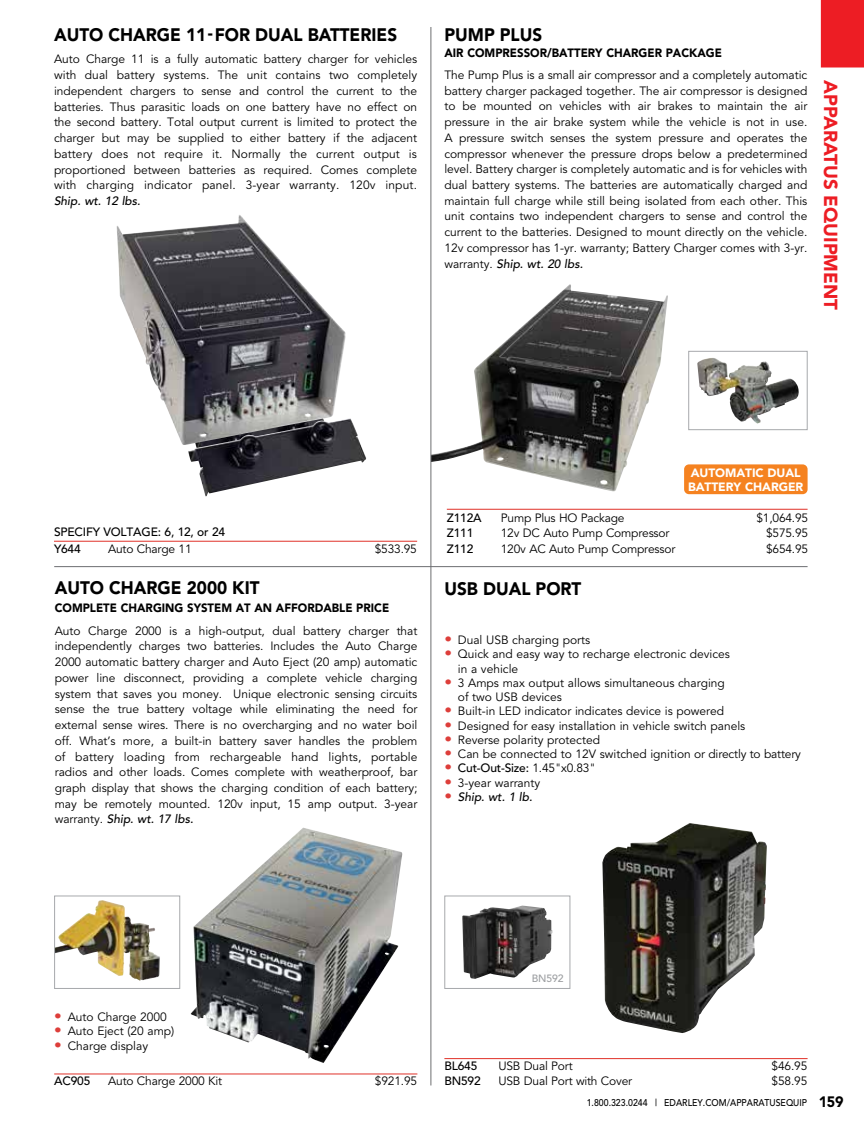
<style>
.page{position:relative;width:864px;height:1134px;background:#fff}
.page>*{position:absolute;margin:0;border:0;box-sizing:border-box;transform-origin:0 0}
.t1{font:900 18.75px "Avenir";color:#ed1d24}
.t2{font:900 18px "Avenir";color:#000;scale:.95 1}
.t3{font:12px/15.8px "Avenir";color:#000;text-align:justify}
.t4{font:500 12px/16.6px "Avenir";letter-spacing:-.015em;color:#000}
.t5{font:900 12px "Avenir";color:#000;scale:.95 1}
.t6{font:italic 500 12px "Avenir";letter-spacing:-.005em;color:#000}
.t7{font:900 12px/13.5px "Avenir";letter-spacing:-.005em;color:#fff}
.t8{font:500 10.5px "Avenir";letter-spacing:-.015em;color:#9d9fa2}
.t9{font:500 9.75px "Avenir";color:#000;scale:.9 1}
.s1{font-weight:500;font-style:italic}
.s2{font-size:14.4px;color:#dd3e3a}
.s3{font-weight:400;font-size:14.4px;color:#dd3e3a}
.s4{font-weight:400}
.s5{font-weight:400;font-style:normal;font-size:14.4px;color:#dd3e3a}
.s6{font-weight:900;font-size:15px}
</style>
<div class="page">
<div style="left:821px;top:0;width:43px;height:68px;background:#ed1d24"></div>
<hr style="left:54px;top:566px;width:754px;height:1px;background:#6d6e71">
<img style="left:432px;top:284px;width:236px;height:208px">
<hr style="left:447px;top:509px;width:361px;height:1px;background:#e03128">
<img style="left:697px;top:358px;width:102px;height:66px">
<div style="left:688px;top:351px;width:120px;height:79px;border:1px solid #a7a9ac"></div>
<img style="left:191px;top:828px;width:212px;height:235px">
<hr style="left:54px;top:1074px;width:363px;height:1px;background:#e03128">
<img style="left:56px;top:900px;width:104px;height:81px">
<div style="left:54px;top:896px;width:126px;height:93px;border:1px solid #a7a9ac"></div>
<hr style="left:431px;top:27px;width:1px;height:1058px;background:#6d6e71">
<img style="left:117px;top:215px;width:233px;height:247px">
<hr style="left:54px;top:541px;width:363px;height:1px;background:#e03128">
<div style="left:684px;top:464px;width:124px;height:30px;background:#f58220;border-radius:5px"></div>
<img style="left:462px;top:906px;width:91px;height:73px">
<div style="left:444px;top:896px;width:126px;height:93px;border:1px solid #a7a9ac"></div>
<hr style="left:444px;top:1058px;width:364px;height:1px;background:#e03128">
<img style="left:602px;top:823px;width:165px;height:210px">
<h2 class="t2" style="left:54px;top:24px;width:363px">AUTO CHARGE 11-FOR DUAL BATTERIES</h2>
<p class="t3" style="left:54px;top:52px;width:365px">Auto Charge 11 is a fully automatic battery charger for vehicles with dual battery systems. The unit contains two completely independent chargers to sense and control the current to the batteries. Thus parasitic loads on one battery have no effect on the second battery. Total output current is limited to protect the charger but may be supplied to either battery if the adjacent battery does not require it. Normally the current output is proportioned between batteries as required. Comes complete with charging indicator panel. 3-year warranty. 120v input.</p>
<p class="t6" style="left:54px;top:194px;width:88px">Ship. wt. 12 lbs.</p>
<h2 class="t2" style="left:444px;top:24px;width:105px">PUMP PLUS</h2>
<p class="t5" style="left:444px;top:46px;width:294px">AIR COMPRESSOR/BATTERY CHARGER PACKAGE</p>
<p class="t3" style="left:444px;top:67px;width:365px">The Pump Plus is a small air compressor and a completely automatic battery charger packaged together. The air compressor is designed to be mounted on vehicles with air brakes to maintain the air pressure in the air brake system while the vehicle is not in use.<br>A pressure switch senses the system pressure and operates the compressor whenever the pressure drops below a predetermined level. Battery charger is completely automatic and is for vehicles with dual battery systems. The batteries are automatically charged and maintain full charge while still being isolated from each other. This unit contains two independent chargers to sense and control the current to the batteries. Designed to mount directly on the vehicle.<br>12v compressor has 1-yr. warranty; Battery Charger comes with 3-yr. warranty. <span class="s1">Ship. wt. 20 lbs.</span></p>
<h1 class="t1" style="left:842px;top:80px;width:231px;rotate:90deg">APPARATUS EQUIPMENT</h1>
<p class="t4" style="left:54px;top:524px;width:173px">SPECIFY VOLTAGE: 6, 12, or 24<br>Y644</p>
<p class="t3" style="left:108px;top:541px;width:85px">Auto Charge 11</p>
<p class="t3" style="left:375px;top:541px;width:44px">$533.95</p>
<h2 class="t2" style="left:55px;top:577px;width:217px">AUTO CHARGE 2000 KIT</h2>
<p class="t5" style="left:55px;top:600px;width:354px">COMPLETE CHARGING SYSTEM AT AN AFFORDABLE PRICE</p>
<p class="t3" style="left:55px;top:623px;width:364px">Auto Charge 2000 is a high-output, dual battery charger that independently charges two batteries. Includes the Auto Charge 2000 automatic battery charger and Auto Eject (20 amp) automatic power line disconnect, providing a complete vehicle charging system that saves you money. Unique electronic sensing circuits sense the true battery voltage while eliminating the need for external sense wires. There is no overcharging and no water boil off. What’s more, a built-in battery saver handles the problem of battery loading from rechargeable hand lights, portable radios and other loads. Comes complete with weatherproof, bar graph display that shows the charging condition of each battery; may be remotely mounted. 120v input, 15 amp output. 3-year warranty. <span class="s1">Ship. wt. 17 lbs.</span></p>
<p class="t7" style="left:688px;top:466px;width:117px">AUTOMATIC DUAL<br>BATTERY CHARGER</p>
<p class="t4" style="left:447px;top:509px;width:36px">Z112A</p>
<p class="t3" style="left:501px;top:510px;width:125px">Pump Plus HO Package</p>
<p class="t3" style="left:756px;top:510px;width:53px">$1,064.95</p>
<p class="t4" style="left:447px;top:525px;width:28px">Z111</p>
<p class="t3" style="left:501px;top:526px;width:170px">12v DC Auto Pump Compressor</p>
<p class="t3" style="left:766px;top:526px;width:44px">$575.95</p>
<p class="t4" style="left:447px;top:541px;width:28px">Z112</p>
<p class="t3" style="left:501px;top:541px;width:176px">120v AC Auto Pump Compressor</p>
<p class="t3" style="left:766px;top:541px;width:44px">$654.95</p>
<h2 class="t2" style="left:444px;top:577px;width:145px">USB DUAL PORT</h2>
<p class="t3" style="left:444px;top:633px;width:147px"><span class="s2">•</span> Dual USB charging ports</p>
<p class="t3" style="left:458px;top:648px;width:274px;line-height:14.2px;text-indent:-14px"><span class="s2">•</span> Quick and easy way to recharge electronic devices in a vehicle</p>
<p class="t3" style="left:458px;top:676px;width:269px;line-height:14.2px;text-indent:-14px"><span class="s2">•</span> 3 Amps max output allows simultaneous charging of two USB devices</p>
<p class="t3" style="left:444px;top:704px;width:281px"><span class="s2">•</span> Built-in LED indicator indicates device is powered</p>
<p class="t3" style="left:444px;top:718px;width:302px"><span class="s2">•</span> Designed for easy installation in vehicle switch panels</p>
<p class="t3" style="left:444px;top:732px;width:157px"><span class="s2">•</span> Reverse polarity protected</p>
<p class="t3" style="left:444px;top:747px;width:358px"><span class="s2">•</span> Can be connected to 12V switched ignition or directly to battery</p>
<p class="t4" style="left:444px;top:760px;width:153px"><span class="s3">•</span> Cut-Out-Size: <span class="s4">1.45"x0.83"</span></p>
<p class="t3" style="left:444px;top:775px;width:97px"><span class="s2">•</span> 3-year warranty</p>
<p class="t6" style="left:444px;top:790px;width:90px"><span class="s5">•</span> Ship. wt. 1 lb.</p>
<p class="t3" style="left:54px;top:1009px;width:114px"><span class="s2">•</span> Auto Charge 2000</p>
<p class="t3" style="left:54px;top:1024px;width:122px"><span class="s2">•</span> Auto Eject (20 amp)</p>
<p class="t3" style="left:54px;top:1038px;width:95px"><span class="s2">•</span> Charge display</p>
<p class="t4" style="left:54px;top:1073px;width:38px">AC905</p>
<p class="t3" style="left:108px;top:1074px;width:116px">Auto Charge 2000 Kit</p>
<p class="t3" style="left:375px;top:1074px;width:44px">$921.95</p>
<p class="t8" style="left:532px;top:972px;width:33px">BN592</p>
<p class="t4" style="left:444px;top:1058px;width:35px">BL645</p>
<p class="t3" style="left:498px;top:1058px;width:76px">USB Dual Port</p>
<p class="t3" style="left:772px;top:1058px;width:37px">$46.95</p>
<p class="t4" style="left:444px;top:1073px;width:38px">BN592</p>
<p class="t3" style="left:498px;top:1074px;width:135px">USB Dual Port with Cover</p>
<p class="t3" style="left:772px;top:1074px;width:37px">$58.95</p>
<p class="t9" style="left:587px;top:1097px;width:287px">1.800.323.0244 | EDARLEY.COM/APPARATUSEQUIP <span class="s6">159</span></p>
</div>
